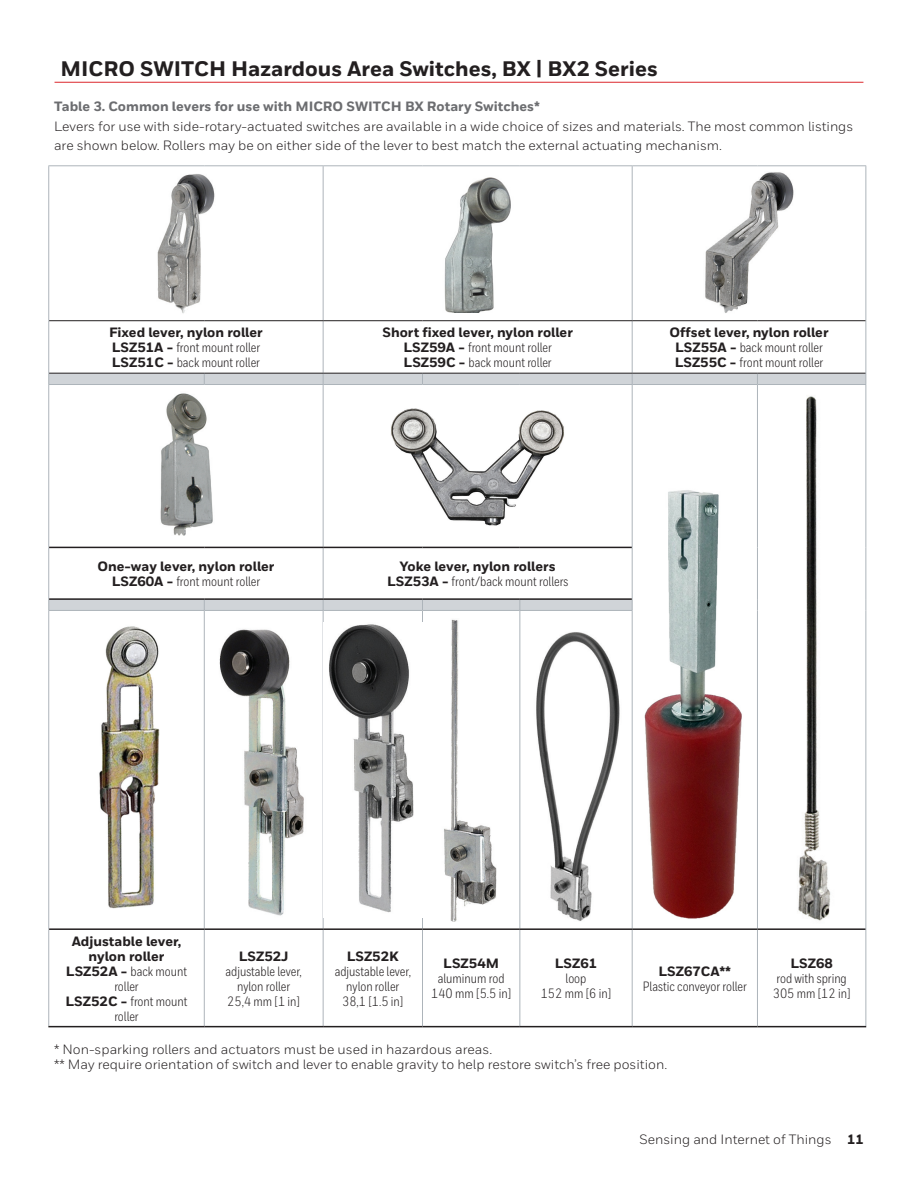
<style>
.page{position:relative;width:918px;height:1188px;background:#fff}
.page>*{position:absolute;margin:0;border:0;box-sizing:border-box;transform-origin:0 0}
.t1{font:800 21px "Honeywell Sans";color:#231f20}
.t2{font:13.5px/15px "Honeywell Cond";color:#231f20;text-align:center}
.t3{font:13.5px/19.5px "Honeywell Sans";color:#231f20}
.t4{font:800 13.5px/15px "Honeywell Sans";color:#231f20;text-align:center}
.t5{font:800 13.5px "Honeywell Sans";color:#6c6d70}
.s1{font-family:"Honeywell Sans";font-weight:800}
.s2{font-weight:800}
</style>
<div class="page">
<hr style="left:55px;top:82px;width:808px;height:1px;background:#dc272d">
<svg style="left:49px;top:374px;width:816px;height:236px"></svg>
<hr style="left:48px;top:165px;width:156px;height:1px;background:#adb4ba">
<hr style="left:48px;top:166px;width:1px;height:155px;background:#adb4ba">
<hr style="left:204px;top:165px;width:119px;height:1px;background:#adb4ba">
<hr style="left:323px;top:165px;width:100px;height:1px;background:#adb4ba">
<hr style="left:323px;top:166px;width:1px;height:154px;background:#adb4ba">
<hr style="left:423px;top:165px;width:97px;height:1px;background:#adb4ba">
<hr style="left:520px;top:165px;width:112px;height:1px;background:#adb4ba">
<hr style="left:632px;top:165px;width:125px;height:1px;background:#adb4ba">
<hr style="left:632px;top:166px;width:1px;height:154px;background:#adb4ba">
<hr style="left:757px;top:165px;width:109px;height:1px;background:#adb4ba">
<hr style="left:865px;top:166px;width:1px;height:155px;background:#adb4ba">
<hr style="left:48px;top:321px;width:1px;height:52px;background:#adb4ba">
<hr style="left:323px;top:321px;width:1px;height:52px;background:#adb4ba">
<hr style="left:632px;top:321px;width:1px;height:52px;background:#adb4ba">
<hr style="left:865px;top:321px;width:1px;height:52px;background:#adb4ba">
<hr style="left:48px;top:384px;width:156px;height:1px;background:#adb4ba">
<hr style="left:48px;top:385px;width:1px;height:162px;background:#adb4ba">
<hr style="left:204px;top:384px;width:119px;height:1px;background:#adb4ba">
<hr style="left:323px;top:384px;width:100px;height:1px;background:#adb4ba">
<hr style="left:323px;top:385px;width:1px;height:162px;background:#adb4ba">
<hr style="left:423px;top:384px;width:97px;height:1px;background:#adb4ba">
<hr style="left:520px;top:384px;width:112px;height:1px;background:#adb4ba">
<hr style="left:632px;top:384px;width:125px;height:1px;background:#adb4ba">
<hr style="left:632px;top:385px;width:1px;height:162px;background:#adb4ba">
<hr style="left:757px;top:384px;width:109px;height:1px;background:#adb4ba">
<hr style="left:757px;top:385px;width:1px;height:162px;background:#adb4ba">
<hr style="left:865px;top:385px;width:1px;height:162px;background:#adb4ba">
<hr style="left:48px;top:547px;width:1px;height:52px;background:#adb4ba">
<hr style="left:323px;top:548px;width:1px;height:50px;background:#adb4ba">
<hr style="left:632px;top:547px;width:1px;height:52px;background:#adb4ba">
<hr style="left:757px;top:547px;width:1px;height:52px;background:#adb4ba">
<hr style="left:865px;top:547px;width:1px;height:52px;background:#adb4ba">
<hr style="left:48px;top:610px;width:156px;height:1px;background:#adb4ba">
<hr style="left:48px;top:611px;width:1px;height:318px;background:#adb4ba">
<hr style="left:204px;top:610px;width:119px;height:1px;background:#adb4ba">
<hr style="left:204px;top:611px;width:1px;height:317px;background:#adb4ba">
<hr style="left:323px;top:610px;width:100px;height:1px;background:#adb4ba">
<hr style="left:323px;top:611px;width:1px;height:317px;background:#adb4ba">
<hr style="left:423px;top:610px;width:97px;height:1px;background:#adb4ba">
<hr style="left:422px;top:611px;width:1px;height:317px;background:#adb4ba">
<hr style="left:520px;top:610px;width:113px;height:1px;background:#adb4ba">
<hr style="left:519px;top:611px;width:1px;height:317px;background:#adb4ba">
<hr style="left:632px;top:611px;width:1px;height:317px;background:#adb4ba">
<hr style="left:757px;top:610px;width:1px;height:318px;background:#adb4ba">
<hr style="left:865px;top:610px;width:1px;height:319px;background:#adb4ba">
<hr style="left:48px;top:929px;width:1px;height:97px;background:#adb4ba">
<hr style="left:204px;top:930px;width:1px;height:96px;background:#adb4ba">
<hr style="left:323px;top:930px;width:1px;height:96px;background:#adb4ba">
<hr style="left:422px;top:930px;width:1px;height:96px;background:#adb4ba">
<hr style="left:519px;top:930px;width:1px;height:96px;background:#adb4ba">
<hr style="left:632px;top:930px;width:1px;height:96px;background:#adb4ba">
<hr style="left:757px;top:930px;width:1px;height:96px;background:#adb4ba">
<hr style="left:865px;top:929px;width:1px;height:97px;background:#adb4ba">
<hr style="left:49px;top:320px;width:155px;height:1px;background:#231f20">
<hr style="left:204px;top:320px;width:119px;height:1px;background:#231f20">
<hr style="left:323px;top:320px;width:100px;height:1px;background:#231f20">
<hr style="left:423px;top:320px;width:97px;height:1px;background:#231f20">
<hr style="left:520px;top:320px;width:112px;height:1px;background:#231f20">
<hr style="left:632px;top:320px;width:125px;height:1px;background:#231f20">
<hr style="left:757px;top:320px;width:108px;height:1px;background:#231f20">
<hr style="left:49px;top:373px;width:155px;height:1px;background:#231f20">
<hr style="left:204px;top:373px;width:119px;height:1px;background:#231f20">
<hr style="left:323px;top:373px;width:100px;height:1px;background:#231f20">
<hr style="left:423px;top:373px;width:97px;height:1px;background:#231f20">
<hr style="left:520px;top:373px;width:112px;height:1px;background:#231f20">
<hr style="left:632px;top:373px;width:125px;height:1px;background:#231f20">
<hr style="left:757px;top:373px;width:108px;height:1px;background:#231f20">
<hr style="left:49px;top:547px;width:155px;height:1px;background:#231f20">
<hr style="left:204px;top:547px;width:119px;height:1px;background:#231f20">
<hr style="left:323px;top:547px;width:100px;height:1px;background:#231f20">
<hr style="left:423px;top:547px;width:97px;height:1px;background:#231f20">
<hr style="left:520px;top:547px;width:112px;height:1px;background:#231f20">
<hr style="left:49px;top:598px;width:155px;height:2px;background:#231f20">
<hr style="left:204px;top:598px;width:119px;height:2px;background:#231f20">
<hr style="left:323px;top:598px;width:100px;height:2px;background:#231f20">
<hr style="left:423px;top:598px;width:97px;height:2px;background:#231f20">
<hr style="left:520px;top:598px;width:112px;height:2px;background:#231f20">
<hr style="left:49px;top:928px;width:155px;height:2px;background:#231f20">
<hr style="left:204px;top:928px;width:119px;height:2px;background:#231f20">
<hr style="left:323px;top:928px;width:100px;height:2px;background:#231f20">
<hr style="left:423px;top:928px;width:97px;height:2px;background:#231f20">
<hr style="left:520px;top:928px;width:112px;height:2px;background:#231f20">
<hr style="left:632px;top:928px;width:125px;height:2px;background:#231f20">
<hr style="left:757px;top:928px;width:108px;height:2px;background:#231f20">
<hr style="left:48px;top:1026px;width:156px;height:1px;background:#231f20">
<hr style="left:204px;top:1026px;width:119px;height:1px;background:#231f20">
<hr style="left:323px;top:1026px;width:100px;height:1px;background:#231f20">
<hr style="left:423px;top:1026px;width:97px;height:1px;background:#231f20">
<hr style="left:520px;top:1026px;width:112px;height:1px;background:#231f20">
<hr style="left:632px;top:1026px;width:125px;height:1px;background:#231f20">
<hr style="left:757px;top:1026px;width:109px;height:1px;background:#231f20">
<img style="left:157px;top:174px;width:58px;height:139px">
<img style="left:444px;top:177px;width:67px;height:136px">
<img style="left:705px;top:172px;width:89px;height:141px">
<img style="left:155px;top:391px;width:60px;height:146px">
<img style="left:389px;top:405px;width:178px;height:122px">
<img style="left:643px;top:481px;width:104px;height:438px">
<img style="left:783px;top:391px;width:57px;height:530px">
<img style="left:99px;top:626px;width:61px;height:283px">
<img style="left:219px;top:629px;width:85px;height:287px">
<img style="left:329px;top:624px;width:85px;height:289px">
<img style="left:444px;top:619px;width:53px;height:302px">
<img style="left:536px;top:632px;width:84px;height:289px">
<h1 class="t1" style="left:61px;top:56px;width:599px">MICRO SWITCH Hazardous Area Switches, BX | BX2 Series</h1>
<p class="t5" style="left:54px;top:98px;width:488px">Table 3. Common levers for use with MICRO SWITCH BX Rotary Switches*</p>
<p class="t3" style="left:54px;top:117px;width:801px">Levers for use with side-rotary-actuated switches are available in a wide choice of sizes and materials. The most common listings are shown below. Rollers may be on either side of the lever to best match the external actuating mechanism.</p>
<p class="t4" style="left:109px;top:325px;width:155px">Fixed lever, nylon roller</p>
<p class="t2" style="left:112px;top:340px;width:150px;text-align:left"><span class="s1">LSZ51A -</span> front mount roller<br><span class="s1">LSZ51C -</span> back mount roller</p>
<p class="t4" style="left:97px;top:559px;width:179px">One-way lever, nylon roller</p>
<p class="t2" style="left:112px;top:574px;width:150px"><span class="s1">LSZ60A -</span> front mount roller</p>
<p class="t4" style="left:382px;top:325px;width:192px">Short fixed lever, nylon roller</p>
<p class="t2" style="left:404px;top:340px;width:150px;text-align:left"><span class="s1">LSZ59A -</span> front mount roller<br><span class="s1">LSZ59C -</span> back mount roller</p>
<p class="t4" style="left:400px;top:559px;width:158px">Yoke lever, nylon rollers</p>
<p class="t2" style="left:387px;top:574px;width:183px"><span class="s1">LSZ53A -</span> front/back mount rollers</p>
<p class="t4" style="left:669px;top:325px;width:161px">Offset lever, nylon roller</p>
<p class="t2" style="left:675px;top:340px;width:150px;text-align:left"><span class="s1">LSZ55A -</span> back mount roller<br><span class="s1">LSZ55C -</span> front mount roller</p>
<p class="t4" style="left:72px;top:934px;width:111px">Adjustable lever, nylon roller</p>
<p class="t2" style="left:66px;top:964px;width:123px"><span class="s1">LSZ52A -</span> back mount roller<br><span class="s1">LSZ52C -</span> front mount roller</p>
<p class="t4" style="left:239px;top:949px;width:51px">LSZ52J</p>
<p class="t2" style="left:226px;top:964px;width:78px">adjustable lever, nylon roller<br>25,4 mm [1 in]</p>
<p class="t4" style="left:347px;top:949px;width:54px">LSZ52K</p>
<p class="t2" style="left:335px;top:964px;width:78px">adjustable lever, nylon roller<br>38,1 [1.5 in]</p>
<p class="t4" style="left:443px;top:956px;width:57px">LSZ54M</p>
<p class="t2" style="left:431px;top:971px;width:82px">aluminum rod<br>140 mm [5.5 in]</p>
<p class="t4" style="left:555px;top:956px;width:44px">LSZ61</p>
<p class="t2" style="left:541px;top:971px;width:72px">loop<br>152 mm [6 in]</p>
<p class="t4" style="left:658px;top:964px;width:74px">LSZ67CA**</p>
<p class="t2" style="left:643px;top:979px;width:106px">Plastic conveyor roller</p>
<p class="t4" style="left:790px;top:956px;width:44px">LSZ68</p>
<p class="t2" style="left:773px;top:971px;width:79px;text-align:left">rod with spring<br>305 mm [12 in]</p>
<p class="t3" style="left:54px;top:1042px;width:615px;line-height:15px">* Non-sparking rollers and actuators must be used in hazardous areas.<br>** May require orientation of switch and lever to enable gravity to help restore switch’s free position.</p>
<p class="t3" style="left:639px;top:1130px;width:226px">Sensing and Internet of Things <span class="s2">11</span></p>
</div>
